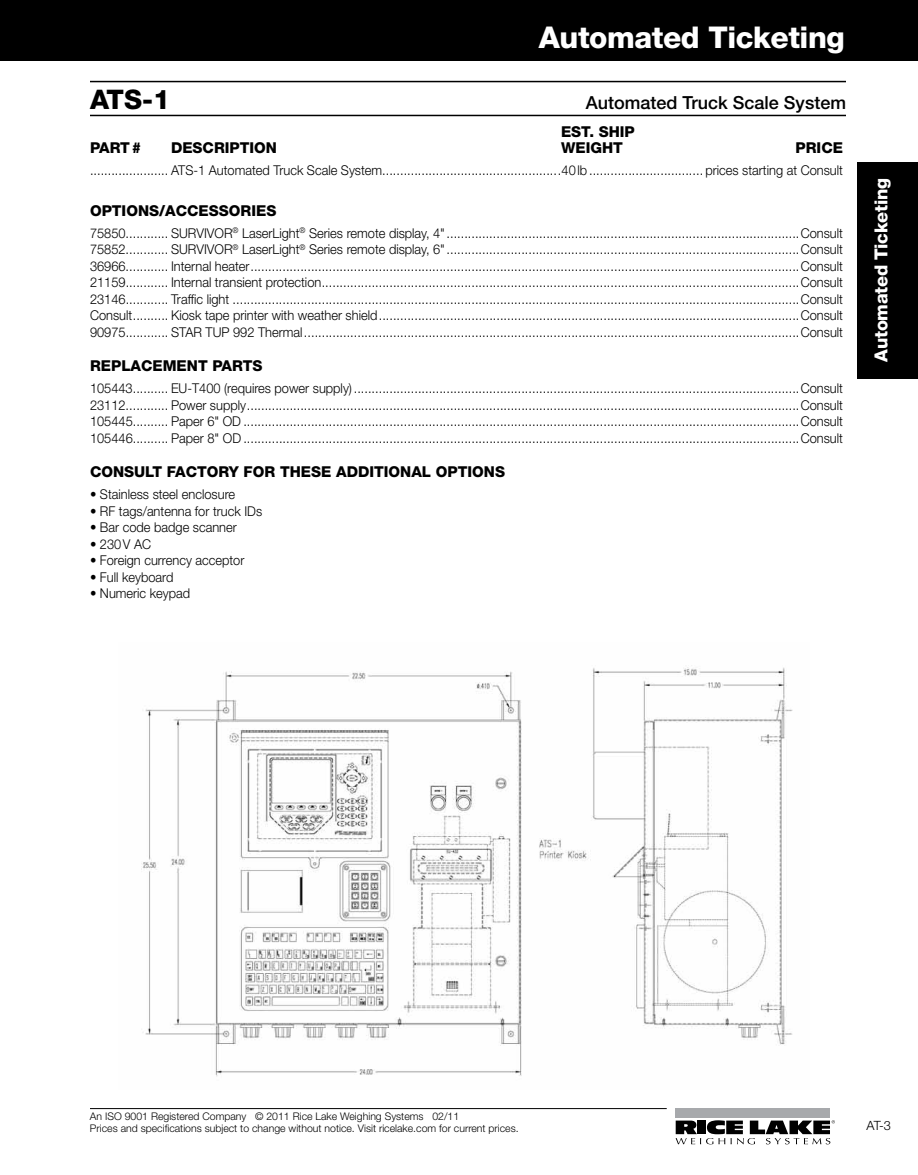
<style>
.page{position:relative;width:918px;height:1175px;background:#fff}
.page>*{position:absolute;margin:0;border:0;box-sizing:border-box;transform-origin:0 0}
.t1{font:800 30px "Helvetica Neue LT Std";letter-spacing:-.015em;color:#fff}
.t2{font:800 27px "Helvetica Neue LT Std";color:#000}
.t3{font:500 18px "Helvetica Neue LT Std";color:#000}
.t4{font:800 18px "Helvetica Neue LT Std";letter-spacing:-.015em;color:#fff}
.t5{font:800 15px "Helvetica Neue LT Std";color:#000}
.t6{font:300 13.5px/16.5px "Helvetica Neue LT Std";color:#000;text-align:justify;scale:.95 1}
.t7{font:300 12.75px "Helvetica Neue LT Std";color:#000}
.t8{font:300 10.5px/12px "Helvetica Neue LT Std";color:#000}
</style>
<div class="page">
<hr style="left:90px;top:81px;width:756px;height:1px;background:#000">
<hr style="left:90px;top:115px;width:756px;height:1px;background:#000">
<img style="left:141px;top:665px;width:652px;height:412px">
<div style="left:857px;top:162px;width:61px;height:216px;background:#000"></div>
<div style="left:0;top:0;width:918px;height:61px;background:#000"></div>
<hr style="left:90px;top:1108px;width:577px;height:1px;background:#000">
<div style="left:676px;top:1107px;width:154px;height:10px;background:#a7a9ac"></div>
<svg style="left:676px;top:1120px;width:159px;height:24px"></svg>
<h1 class="t1" style="left:539px;top:20px;width:307px">AUTOMATED TICKETING</h1>
<h2 class="t2" style="left:90px;top:84px;width:82px">ATS-1</h2>
<h3 class="t3" style="left:586px;top:92px;width:262px">Automated Truck Scale System</h3>
<p class="t5" style="left:561px;top:122px;width:6px">EST</p>
<p class="t5" style="left:589px;top:122px;width:46px">. SHIP</p>
<p class="t5" style="left:90px;top:139px;width:73px">PART # D</p>
<p class="t5" style="left:182px;top:139px;width:105px">ESCRIPTION W</p>
<p class="t5" style="left:575px;top:139px;width:44px">EIGHT</p>
<p class="t5" style="left:796px;top:139px;width:49px">PRICE</p>
<p class="t6" style="left:90px;top:161px;width:794px">...................... ATS-1 Automated Truck Scale System..................................................40lb ................................ prices starting at Consult</p>
<p class="t5" style="left:90px;top:202px;width:12px">OPT</p>
<p class="t5" style="left:122px;top:202px;width:155px">IONS/ACCESSORIES</p>
<p class="t6" style="left:90px;top:224px;width:794px">75850............ SURVIVOR<sup>®</sup> LaserLight<sup>®</sup> Series remote display, 4"...................................................................................................Consult 75852............ SURVIVOR<sup>®</sup> LaserLight<sup>®</sup> Series remote display, 6"...................................................................................................Consult 36966............ Internal heater..........................................................................................................................................................Consult 21159............ Internal transient protection......................................................................................................................................Consult 23146............ Traffic light ...............................................................................................................................................................Consult Consult.......... Kiosk tape printer with weather shield......................................................................................................................Consult 90975............ STAR TUP 992 Thermal...........................................................................................................................................Consult</p>
<p class="t5" style="left:90px;top:357px;width:33px">REPLAC</p>
<p class="t5" style="left:152px;top:357px;width:101px">EMENT PARTS</p>
<p class="t6" style="left:90px;top:380px;width:794px">105443.......... EU-T400 (requires power supply) .............................................................................................................................Consult 23112............ Power supply...........................................................................................................................................................Consult 105445.......... Paper 6" OD ............................................................................................................................................................Consult 105446.......... Paper 8" OD ............................................................................................................................................................Consult</p>
<p class="t5" style="left:90px;top:463px;width:97px">CONSULT FACT</p>
<p class="t5" style="left:207px;top:463px;width:241px">ORY FOR THESE ADDITIONAL OPT</p>
<p class="t5" style="left:468px;top:463px;width:37px">IONS</p>
<p class="t6" style="left:90px;top:485px;width:154px">• Stainless steel enclosure</p>
<p class="t6" style="left:90px;top:502px;width:183px">• RF tags/antenna for truck IDs</p>
<p class="t6" style="left:90px;top:518px;width:156px">• Bar code badge scanner</p>
<p class="t6" style="left:90px;top:535px;width:66px">• 230V AC</p>
<p class="t6" style="left:90px;top:551px;width:164px">• Foreign currency acceptor</p>
<p class="t6" style="left:90px;top:568px;width:89px">• Full keyboard</p>
<p class="t6" style="left:90px;top:584px;width:107px">• Numeric keypad</p>
<h3 class="t4" style="left:870px;top:362px;width:185px;rotate:-90deg">AUTOMATED TICKETING</h3>
<p class="t8" style="left:90px;top:1110px;width:430px">An ISO 9001 Registered Company © 2011 Rice Lake Weighing Systems 02/11<br>Prices and specifications subject to change without notice. Visit ricelake.com for current prices.</p>
<p class="t7" style="left:867px;top:1117px;width:26px">AT-3</p>
</div>
